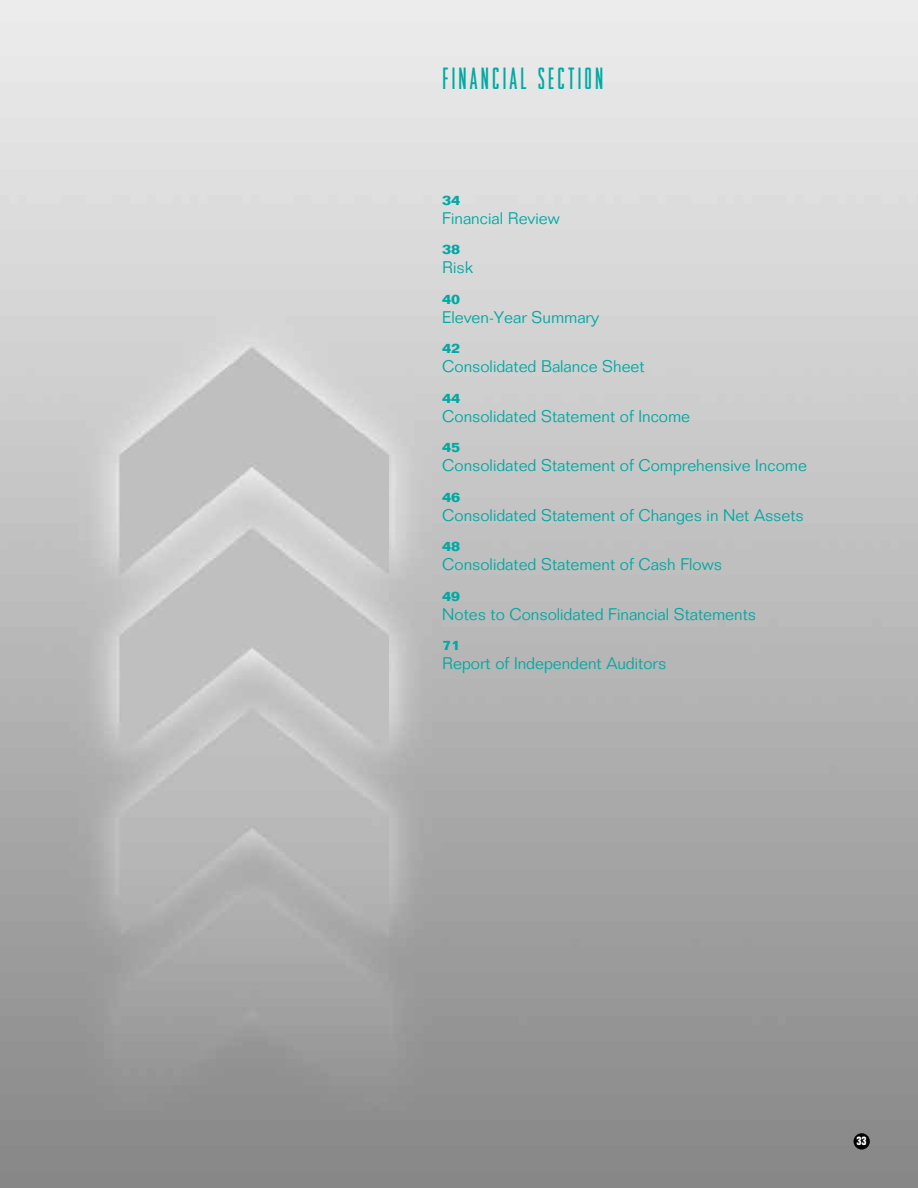
<style>
.page{position:relative;width:918px;height:1188px;background:#fff}
.page>*{position:absolute;margin:0;border:0;box-sizing:border-box;transform-origin:0 0}
.t1{font:27px "OPTI Raleigh Gothic";letter-spacing:.1em;color:#00a9a2}
.t2{font:300 16.5px "Folio";color:#00a9a2}
.t3{font:700 13.5px "Folio";color:#00a9a2}
.t4{font:700 condensed 12px "Folio";color:#fff}
</style>
<div class="page">
<img style="left:0;top:0;width:918px;height:1188px">
<div style="left:854px;top:1133px;width:16px;height:17px;background:#000;border-radius:50%"></div>
<h1 class="t1" style="left:442px;top:61px;width:163px">FINANCIAL SECTION</h1>
<p class="t3" style="left:442px;top:192px;width:20px">34</p>
<p class="t2" style="left:442px;top:208px;width:119px">Financial Review</p>
<p class="t3" style="left:442px;top:241px;width:20px">38</p>
<p class="t2" style="left:442px;top:258px;width:32px">Risk</p>
<p class="t3" style="left:442px;top:291px;width:20px">40</p>
<p class="t2" style="left:442px;top:307px;width:158px">Eleven-Year Summary</p>
<p class="t3" style="left:442px;top:340px;width:20px">42</p>
<p class="t2" style="left:442px;top:357px;width:204px">Consolidated Balance Sheet</p>
<p class="t3" style="left:442px;top:390px;width:20px">44</p>
<p class="t2" style="left:442px;top:406px;width:249px">Consolidated Statement of Income</p>
<p class="t3" style="left:442px;top:439px;width:20px">45</p>
<p class="t2" style="left:442px;top:456px;width:366px">Consolidated Statement of Comprehensive Income</p>
<p class="t3" style="left:442px;top:489px;width:20px">46</p>
<p class="t2" style="left:442px;top:505px;width:363px">Consolidated Statement of Changes in Net Assets</p>
<p class="t3" style="left:442px;top:538px;width:20px">48</p>
<p class="t2" style="left:442px;top:555px;width:281px">Consolidated Statement of Cash Flows</p>
<p class="t3" style="left:442px;top:588px;width:20px">49</p>
<p class="t2" style="left:442px;top:604px;width:315px">Notes to Consolidated Financial Statements</p>
<p class="t3" style="left:442px;top:637px;width:20px">71</p>
<p class="t2" style="left:442px;top:654px;width:226px">Report of Independent Auditors</p>
<p class="t4" style="left:856px;top:1135px;width:12px">33</p>
</div>
